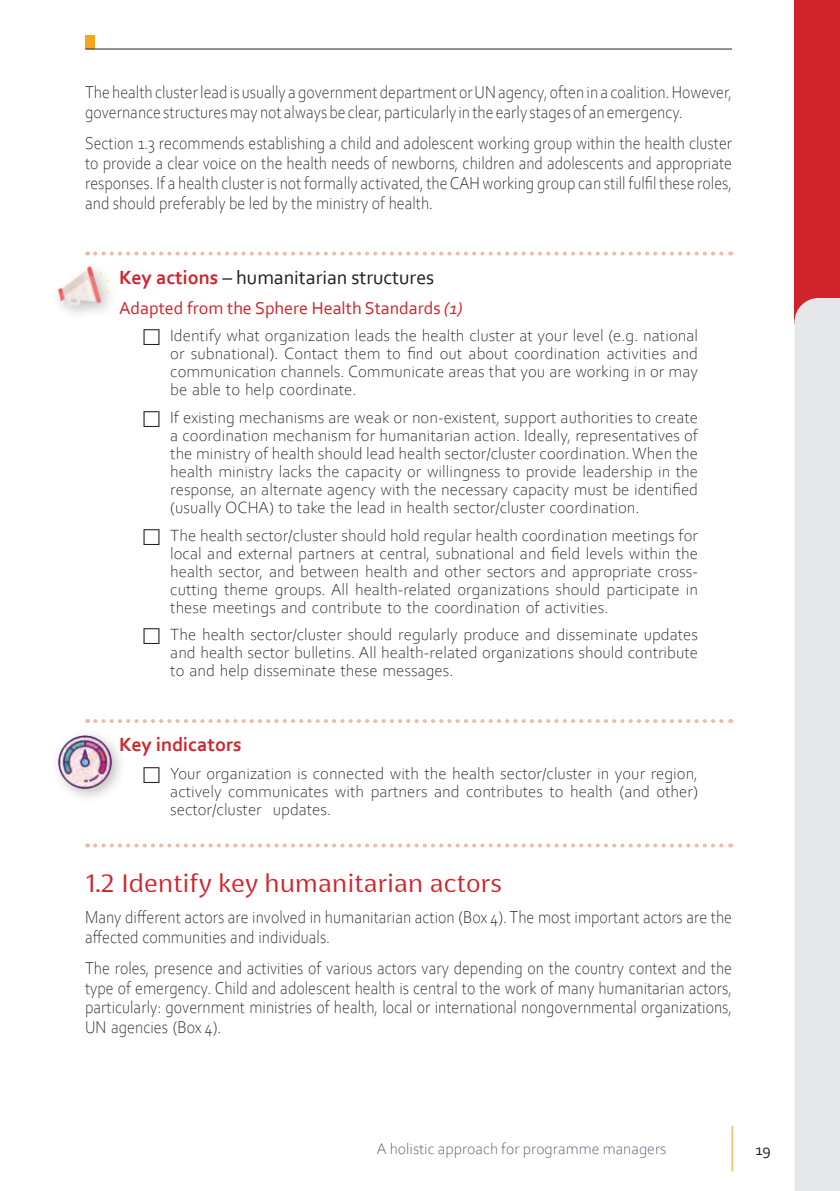
<style>
.page{position:relative;width:840px;height:1191px;background:#fff}
.page>*{position:absolute;margin:0;border:0;box-sizing:border-box;transform-origin:0 0}
.H2_01{font:26px "Basel Neue";color:#d1232a}
.Key_actions_-_indica{font:20px "Corbel";color:#231f20}
.Key_actions_-_indica-2{font:700 20px "Corbel";color:#d1232a}
.body{font:300 18px/19.8px "Corbel";color:#231f20;scale:.9 1}
.Key_body_red{font:18px "Corbel";color:#d1232a}
.t1{font:300 17px/18px "Corbel";color:#231f20;text-align:justify}
.t2{font:300 16px "Corbel";color:#44546a}
.t3{font:16px "Corbel";color:#231f20}
.s1{font-weight:700;color:#d1232a}
.s2{font-style:italic}
</style>
<div class="page">
<hr style="left:731px;top:1126px;width:1px;height:45px;background:#f89c1c">
<div style="left:85px;top:36px;width:10px;height:13px;background:#f6a51c"></div>
<hr style="left:85px;top:49px;width:646px;height:1px;background:#231f20">
<svg style="left:95px;top:251px;width:635px;height:4px"></svg>
<svg style="left:95px;top:719px;width:635px;height:4px"></svg>
<svg style="left:95px;top:843px;width:635px;height:4px"></svg>
<div style="left:50px;top:727px;width:77px;height:77px;background:#231f20;opacity:.3"></div>
<img style="left:58px;top:734px;width:54px;height:55px">
<img style="left:57px;top:266px;width:53px;height:48px">
<div style="left:793px;top:0;width:46px;height:323px;background:#d1232a"></div>
<svg style="left:794px;top:298px;width:45px;height:893px;fill:#e6e7e9"></svg>
<p class="body" style="left:85px;top:82px;width:720px">The health cluster lead is usually a government department or UN agency, often in a coalition. However, governance structures may not always be clear, particularly in the early stages of an emergency.</p>
<p class="body" style="left:85px;top:133px;width:720px;text-align:justify">Section 1.3 recommends establishing a child and adolescent working group within the health cluster to provide a clear voice on the health needs of newborns, children and adolescents and appropriate responses. If a health cluster is not formally activated, the CAH working group can still fulfil these roles, and should preferably be led by the ministry of health.</p>
<p class="Key_actions_-_indica" style="left:119px;top:265px;width:316px"><span class="s1">Key actions</span> – humanitarian structures</p>
<p class="Key_body_red" style="left:119px;top:296px;width:345px">Adapted from the Sphere Health Standards <span class="s2">(1)</span></p>
<p class="t1" style="left:170px;top:326px;width:529px">Identify what organization leads the health cluster at your level (e.g. national or subnational). Contact them to find out about coordination activities and communication channels. Communicate areas that you are working in or may be able to help coordinate.</p>
<p class="t1" style="left:170px;top:408px;width:529px">If existing mechanisms are weak or non-existent, support authorities to create a coordination mechanism for humanitarian action. Ideally, representatives of the ministry of health should lead health sector/cluster coordination. When the health ministry lacks the capacity or willingness to provide leadership in the response, an alternate agency with the necessary capacity must be identified (usually OCHA) to take the lead in health sector/cluster coordination.</p>
<p class="t1" style="left:170px;top:525px;width:529px">The health sector/cluster should hold regular health coordination meetings for local and external partners at central, subnational and field levels within the health sector, and between health and other sectors and appropriate cross&shy;cutting theme groups. All health-related organizations should participate in these meetings and contribute to the coordination of activities.</p>
<p class="t1" style="left:170px;top:625px;width:529px">The health sector/cluster should regularly produce and disseminate updates and health sector bulletins. All health-related organizations should contribute to and help disseminate these messages.</p>
<p class="Key_actions_-_indica-2" style="left:119px;top:732px;width:124px">Key indicators</p>
<p class="t1" style="left:170px;top:764px;width:529px">Your organization is connected with the health sector/cluster in your region, actively communicates with partners and contributes to health (and other) sector/cluster updates.</p>
<p class="H2_01" style="left:85px;top:867px;width:418px">1.2 Identify key humanitarian actors</p>
<p class="body" style="left:85px;top:906px;width:720px">Many different actors are involved in humanitarian action (Box 4). The most important actors are the affected communities and individuals.</p>
<p class="body" style="left:85px;top:957px;width:720px;text-align:justify">The roles, presence and activities of various actors vary depending on the country context and the type of emergency. Child and adolescent health is central to the work of many humanitarian actors, particularly: government ministries of health, local or international nongovernmental organizations, UN agencies (Box 4).</p>
<p class="t2" style="left:376px;top:1138px;width:291px">A holistic approach for programme managers</p>
<p class="t3" style="left:755px;top:1139px;width:17px">19</p>
</div>
